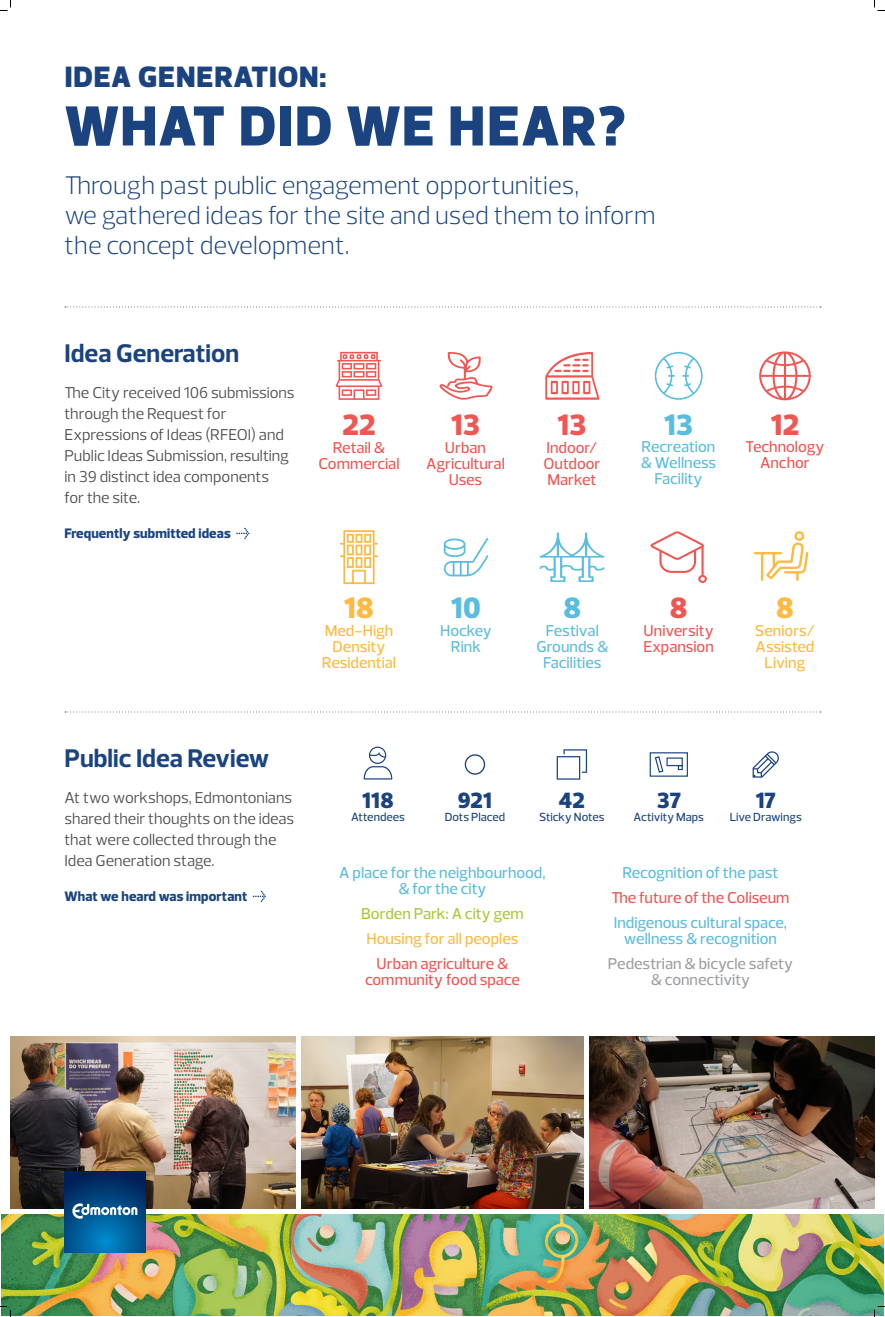
<style>
.page{position:relative;width:885px;height:1317px;background:#fff}
.page>*{position:absolute;margin:0;border:0;box-sizing:border-box;transform-origin:0 0}
._1_Page_Title{font:900 57.5px "Prelo";letter-spacing:.025em;color:#1a4380}
.Graphics_60{font:900 30px "Prelo";letter-spacing:.035em;color:#1a4380}
.Graphics_1{font:900 30px "Prelo";color:#f05753}
.Graphics_1-2{font:900 30px "Prelo";color:#5bbdde}
.Graphics_1-3{font:900 30px "Prelo";color:#fdb940}
.Special__Large{font:300 26px/30px "Prelo";color:#1a4380}
._2_Section_Header{font:700 26px "Prelo";color:#1a4380}
.Graphics_1-4{font:900 22.5px "Prelo";letter-spacing:.01em;color:#1a4380}
.Body__Large{font:16px/21px "Prelo";letter-spacing:-.005em;color:#4f4d50}
.Graphics_2{font:500 16px/16px "Prelo";color:#5bbdde;text-align:center}
.Graphics_2-2{font:500 16px/16px "Prelo";color:#f05753;text-align:center}
.Graphics_2-3{font:500 16px/16px "Prelo";letter-spacing:-.005em;color:#fdb940;text-align:center}
.Graphics_2-4{font:500 16px/16px "Prelo";letter-spacing:-.005em;color:#9d9fa2;text-align:center}
.Graphics_2-5{font:500 16px "Prelo";color:#a5cb39}
._4_Paragraph_Header{font:800 14px "Prelo";letter-spacing:.01em;color:#1a4380}
.Graphics_2-6{font:500 12px "Prelo";letter-spacing:-.005em;color:#1a4380}
</style>
<div class="page">
<img style="left:302px;top:1037px;width:282px;height:172px">
<img style="left:590px;top:1037px;width:285px;height:172px">
<img style="left:10px;top:1037px;width:286px;height:172px">
<svg style="left:650px;top:531px;width:57px;height:52px"></svg>
<svg style="left:340px;top:530px;width:38px;height:54px"></svg>
<svg style="left:336px;top:352px;width:46px;height:48px"></svg>
<svg style="left:440px;top:352px;width:53px;height:48px"></svg>
<svg style="left:545px;top:352px;width:54px;height:48px"></svg>
<svg style="left:759px;top:351px;width:52px;height:49px"></svg>
<svg style="left:539px;top:532px;width:66px;height:50px"></svg>
<svg style="left:444px;top:538px;width:44px;height:38px"></svg>
<svg style="left:654px;top:352px;width:49px;height:49px"></svg>
<svg style="left:753px;top:530px;width:56px;height:51px"></svg>
<img style="left:2px;top:1215px;width:882px;height:101px">
<svg style="left:64px;top:1172px;width:82px;height:80px;background:#004a85"></svg>
<svg style="left:72px;top:1203px;width:65px;height:16px"></svg>
<svg style="left:236px;top:528px;width:13px;height:11px"></svg>
<svg style="left:253px;top:891px;width:13px;height:11px"></svg>
<svg style="left:65px;top:306px;width:756px;height:2px"></svg>
<svg style="left:65px;top:712px;width:756px;height:1px"></svg>
<svg style="left:753px;top:751px;width:26px;height:27px"></svg>
<svg style="left:557px;top:749px;width:30px;height:31px"></svg>
<div style="left:650px;top:752px;width:38px;height:25px;border:1px solid #1a4380"></div>
<svg style="left:654px;top:756px;width:10px;height:17px"></svg>
<svg style="left:678px;top:766px;width:5px;height:4px"></svg>
<div style="left:666px;top:758px;width:17px;height:8px;border:1px solid #1a4380"></div>
<div style="left:465px;top:754px;width:20px;height:21px;border:1px solid #1a4380;border-radius:50%"></div>
<svg style="left:364px;top:747px;width:28px;height:33px"></svg>
<svg style="left:0;top:0;width:11px;height:11px"></svg>
<svg style="left:0;top:1306px;width:11px;height:11px"></svg>
<svg style="left:874px;top:0;width:11px;height:11px"></svg>
<svg style="left:874px;top:1306px;width:11px;height:11px"></svg>
<p class="Graphics_60" style="left:65px;top:59px;width:263px">IDEA GENERATION:</p>
<p class="_1_Page_Title" style="left:65px;top:91px;width:562px">WHAT DID WE HEAR?</p>
<p class="Special__Large" style="left:64px;top:170px;width:593px">Through past public engagement opportunities,<br>we gathered ideas for the site and used them to inform the concept development.</p>
<p class="_2_Section_Header" style="left:64px;top:337px;width:176px">Idea Generation</p>
<p class="Body__Large" style="left:64px;top:382px;width:232px">The City received 106 submissions through the Request for<br>Expressions of Ideas (RFEOI) and<br>Public Ideas Submission, resulting in 39 distinct idea components<br>for the site.</p>
<p class="_4_Paragraph_Header" style="left:64px;top:524px;width:168px">Frequently submitted ideas</p>
<p class="Graphics_1" style="left:342px;top:407px;width:35px">22</p>
<p class="Graphics_2-2" style="left:318px;top:439px;width:83px">Retail &amp;<br>Commercial</p>
<p class="Graphics_1-3" style="left:344px;top:590px;width:31px">18</p>
<p class="Graphics_2-3" style="left:322px;top:623px;width:76px">Med-High<br>Density<br>Residential</p>
<p class="Graphics_1" style="left:451px;top:407px;width:30px">13</p>
<p class="Graphics_2-2" style="left:426px;top:439px;width:80px">Urban<br>Agricultural<br>Uses</p>
<p class="Graphics_1-2" style="left:451px;top:590px;width:31px">10</p>
<p class="Graphics_2" style="left:440px;top:623px;width:53px">Hockey<br>Rink</p>
<p class="Graphics_1" style="left:558px;top:407px;width:30px">13</p>
<p class="Graphics_2-2" style="left:543px;top:439px;width:59px;text-align:left">Indoor/<br>Outdoor<br>Market</p>
<p class="Graphics_1-2" style="left:564px;top:590px;width:19px">8</p>
<p class="Graphics_2" style="left:536px;top:623px;width:73px">Festival<br>Grounds &amp;<br>Facilities</p>
<p class="Graphics_1-2" style="left:664px;top:406px;width:30px">13</p>
<p class="Graphics_2" style="left:641px;top:439px;width:77px">Recreation &amp; Wellness<br>Facility</p>
<p class="Graphics_1" style="left:771px;top:406px;width:30px">12</p>
<p class="Graphics_2-2" style="left:746px;top:439px;width:80px">Technology<br>Anchor</p>
<p class="Graphics_1" style="left:670px;top:590px;width:19px">8</p>
<p class="Graphics_2-2" style="left:643px;top:623px;width:72px;text-align:left">University<br>Expansion</p>
<p class="Graphics_1-3" style="left:776px;top:590px;width:19px">8</p>
<p class="Graphics_2-3" style="left:755px;top:623px;width:62px">Seniors/<br>Assisted<br>Living</p>
<p class="_2_Section_Header" style="left:64px;top:742px;width:206px">Public Idea Review</p>
<p class="Body__Large" style="left:64px;top:787px;width:231px">At two workshops, Edmontonians shared their thoughts on the ideas that were collected through the<br>Idea Generation stage.</p>
<p class="_4_Paragraph_Header" style="left:64px;top:887px;width:184px">What we heard was important</p>
<p class="Graphics_1-4" style="left:362px;top:787px;width:33px">118</p>
<p class="Graphics_2-6" style="left:351px;top:810px;width:55px">Attendees</p>
<p class="Graphics_1-4" style="left:458px;top:787px;width:36px">921</p>
<p class="Graphics_2-6" style="left:445px;top:810px;width:62px">Dots Placed</p>
<p class="Graphics_1-4" style="left:559px;top:787px;width:28px">42</p>
<p class="Graphics_2-6" style="left:539px;top:810px;width:67px">Sticky Notes</p>
<p class="Graphics_1-4" style="left:657px;top:787px;width:26px">37</p>
<p class="Graphics_2-6" style="left:634px;top:810px;width:72px">Activity Maps</p>
<p class="Graphics_1-4" style="left:756px;top:787px;width:22px">17</p>
<p class="Graphics_2-6" style="left:730px;top:810px;width:74px">Live Drawings</p>
<p class="Graphics_2" style="left:339px;top:865px;width:208px">A place for the neighbourhood, &amp; for the city</p>
<p class="Graphics_2-5" style="left:361px;top:904px;width:164px">Borden Park: A city gem</p>
<p class="Graphics_2-3" style="left:367px;top:931px;width:153px">Housing for all peoples</p>
<p class="Graphics_2-2" style="left:365px;top:956px;width:156px">Urban agriculture &amp; community food space</p>
<p class="Graphics_2" style="left:622px;top:865px;width:158px">Recognition of the past</p>
<p class="Graphics_2-2" style="left:611px;top:890px;width:180px">The future of the Coliseum</p>
<p class="Graphics_2" style="left:614px;top:915px;width:175px">Indigenous cultural space, wellness &amp; recognition</p>
<p class="Graphics_2-4" style="left:608px;top:956px;width:187px">Pedestrian &amp; bicycle safety &amp; connectivity</p>
</div>
